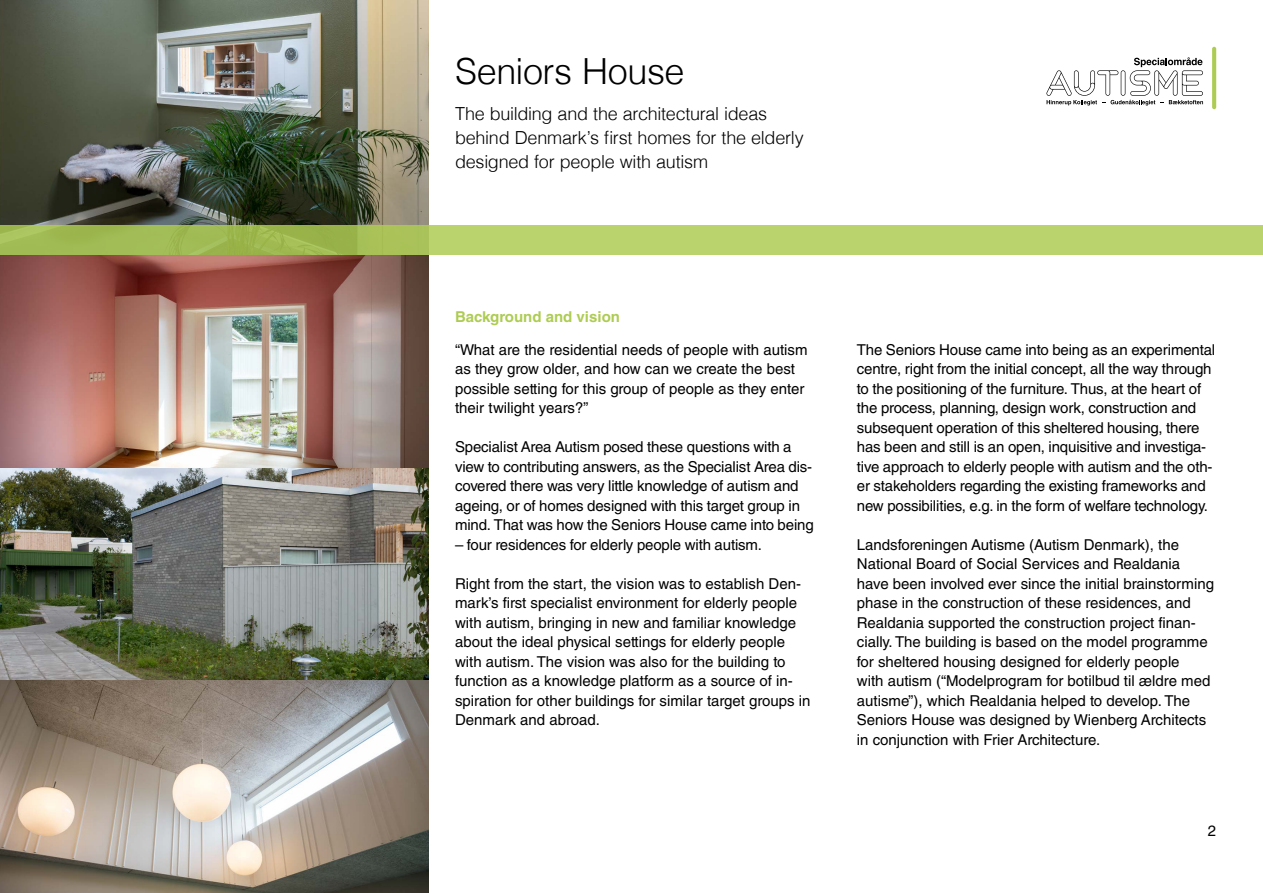
<style>
.page{position:relative;width:1263px;height:893px;background:#fff}
.page>*{position:absolute;margin:0;border:0;box-sizing:border-box;transform-origin:0 0}
.t1{font:300 36px "Helvetica";letter-spacing:-.015em;color:#000}
.t2{font:300 18px/24px "Helvetica";letter-spacing:-.015em;color:#000}
.t3{font:15px/19.5px "Helvetica LT Std";color:#000}
.t4{font:700 15px "Helvetica LT Std";color:#aecc53}
</style>
<div class="page">
<img style="left:0;top:0;width:428px;height:893px">
<svg style="left:0;top:225px;width:1263px;height:30px;background:#b1ca64"></svg>
<svg style="left:1212px;top:47px;width:4px;height:62px"></svg>
<svg style="left:1046px;top:57px;width:157px;height:48px"></svg>
<h1 class="t1" style="left:455px;top:41px;width:231px">Seniors House</h1>
<p class="t2" style="left:455px;top:101px;width:350px">The building and the architectural ideas behind Denmark’s first homes for the elderly designed for people with autism</p>
<p class="t4" style="left:455px;top:308px;width:166px">Background and vision</p>
<p class="t3" style="left:455px;top:340px;width:354px">“What are the residential needs of people with autism as they grow older, and how can we create the best possible setting for this group of people as they enter their twilight years?”</p>
<p class="t3" style="left:455px;top:437px;width:360px">Specialist Area Autism posed these questions with a view to contributing answers, as the Specialist Area dis&shy;covered there was very little knowledge of autism and ageing, or of homes designed with this target group in mind. That was how the Seniors House came into being</p>
<p class="t3" style="left:455px;top:535px;width:309px">– four residences for elderly people with autism.</p>
<p class="t3" style="left:455px;top:574px;width:357px">Right from the start, the vision was to establish Den&shy;mark’s first specialist environment for elderly people with autism, bringing in new and familiar knowledge about the ideal physical settings for elderly people with autism. The vision was also for the building to function as a knowledge platform as a source of in&shy;spiration for other buildings for similar target groups in Denmark and abroad.</p>
<p class="t3" style="left:857px;top:340px;width:360px">The Seniors House came into being as an experimental centre, right from the initial concept, all the way through to the positioning of the furniture. Thus, at the heart of the process, planning, design work, construction and subsequent operation of this sheltered housing, there has been and still is an open, inquisitive and investiga&shy;tive approach to elderly people with autism and the oth&shy;er stakeholders regarding the existing frameworks and new possibilities, e.g. in the form of welfare technology.</p>
<p class="t3" style="left:857px;top:535px;width:359px">Landsforeningen Autisme (Autism Denmark), the National Board of Social Services and Realdania have been involved ever since the initial brainstorming phase in the construction of these residences, and Realdania supported the construction project finan&shy;cially. The building is based on the model programme for sheltered housing designed for elderly people<br>with autism (“Modelprogram for botilbud til ældre med autisme”), which Realdania helped to develop. The Seniors House was designed by Wienberg Architects in conjunction with Frier Architecture.</p>
<p class="t3" style="left:1208px;top:820px;width:10px">2</p>
</div>
